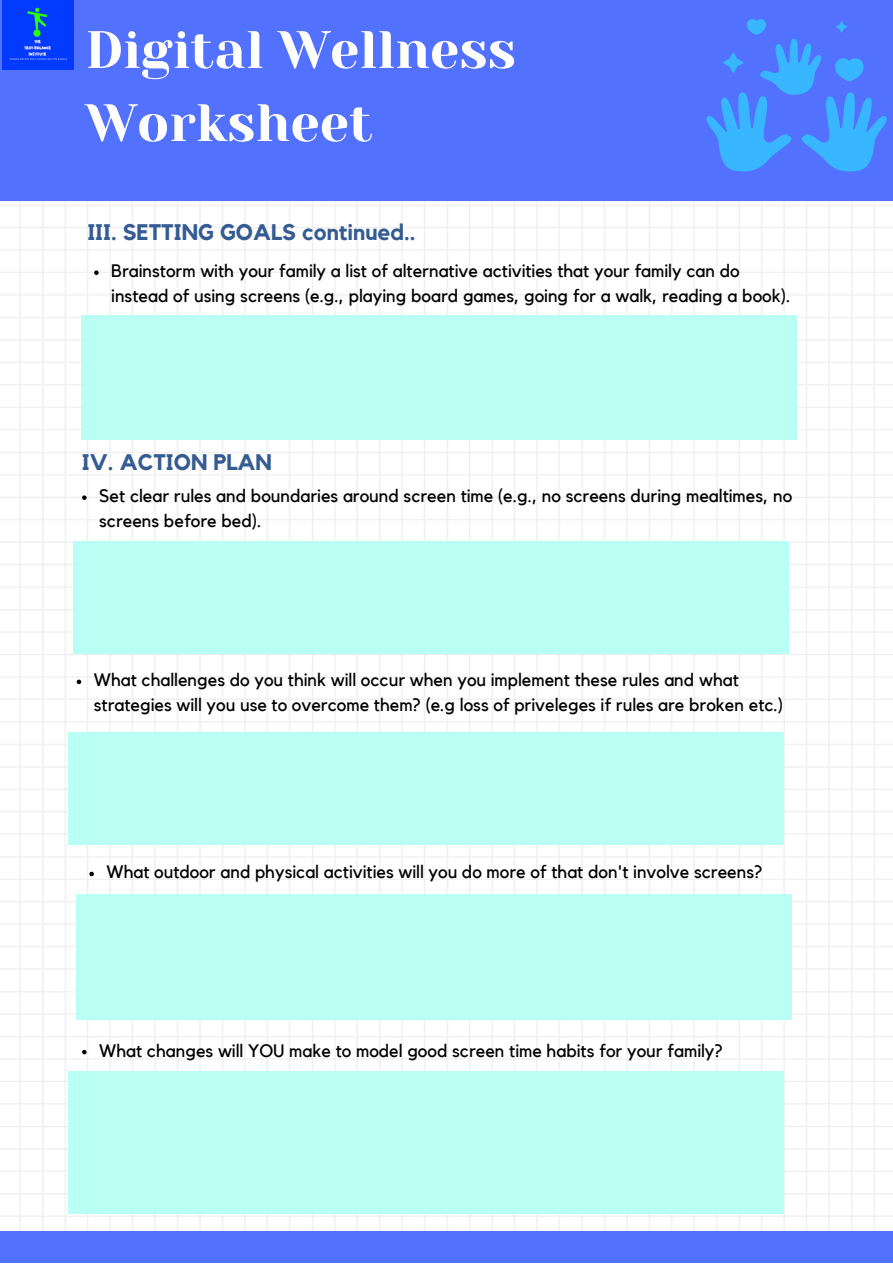
<style>
.page{position:relative;width:893px;height:1264px;background:#fff}
.page>*{position:absolute;margin:0;border:0;box-sizing:border-box;transform-origin:0 0}
.t1{font:52.5px/73.1px "Yeseva One";color:#fff}
.t2{font:700 22.5px "Kollektif";color:#355c92}
.t3{font:18px/24.8px "Kollektif";color:#000}
</style>
<div class="page">
<img style="left:0;top:200px;width:892px;height:1031px">
<div style="left:0;top:0;width:892px;height:200px;background:#5271ff"></div>
<div style="left:81px;top:315px;width:715px;height:125px;background:#bafff4"></div>
<div style="left:76px;top:894px;width:715px;height:126px;background:#bafff4"></div>
<div style="left:0;top:1231px;width:892px;height:31px;background:#5271ff"></div>
<svg style="left:706px;top:19px;width:181px;height:153px"></svg>
<svg style="left:94px;top:270px;width:5px;height:5px"></svg>
<div style="left:73px;top:541px;width:715px;height:112px;background:#bafff4"></div>
<svg style="left:77px;top:679px;width:4px;height:5px"></svg>
<div style="left:69px;top:1071px;width:715px;height:142px;background:#bafff4"></div>
<svg style="left:82px;top:495px;width:5px;height:5px"></svg>
<div style="left:69px;top:731px;width:715px;height:113px;background:#bafff4"></div>
<svg style="left:89px;top:871px;width:5px;height:5px"></svg>
<svg style="left:82px;top:1049px;width:5px;height:5px"></svg>
<img style="left:2px;top:0;width:71px;height:70px">
<h1 class="t1" style="left:85px;top:14px;width:432px">Digital Wellness<br>Worksheet</h1>
<p class="t2" style="left:87px;top:222px;width:329px">III. SETTING GOALS continued..</p>
<p class="t3" style="left:111px;top:259px;width:680px">Brainstorm with your family a list of alternative activities that your family can do instead of using screens (e.g., playing board games, going for a walk, reading a book).</p>
<p class="t2" style="left:82px;top:451px;width:191px">IV. ACTION PLAN</p>
<p class="t3" style="left:99px;top:484px;width:694px">Set clear rules and boundaries around screen time (e.g., no screens during mealtimes, no screens before bed).</p>
<p class="t3" style="left:94px;top:668px;width:691px">What challenges do you think will occur when you implement these rules and what strategies will you use to overcome them? (e.g loss of priveleges if rules are broken etc.)</p>
<p class="t3" style="left:106px;top:860px;width:657px">What outdoor and physical activities will you do more of that don't involve screens?</p>
<p class="t3" style="left:99px;top:1038px;width:625px">What changes will YOU make to model good screen time habits for your family?</p>
</div>
